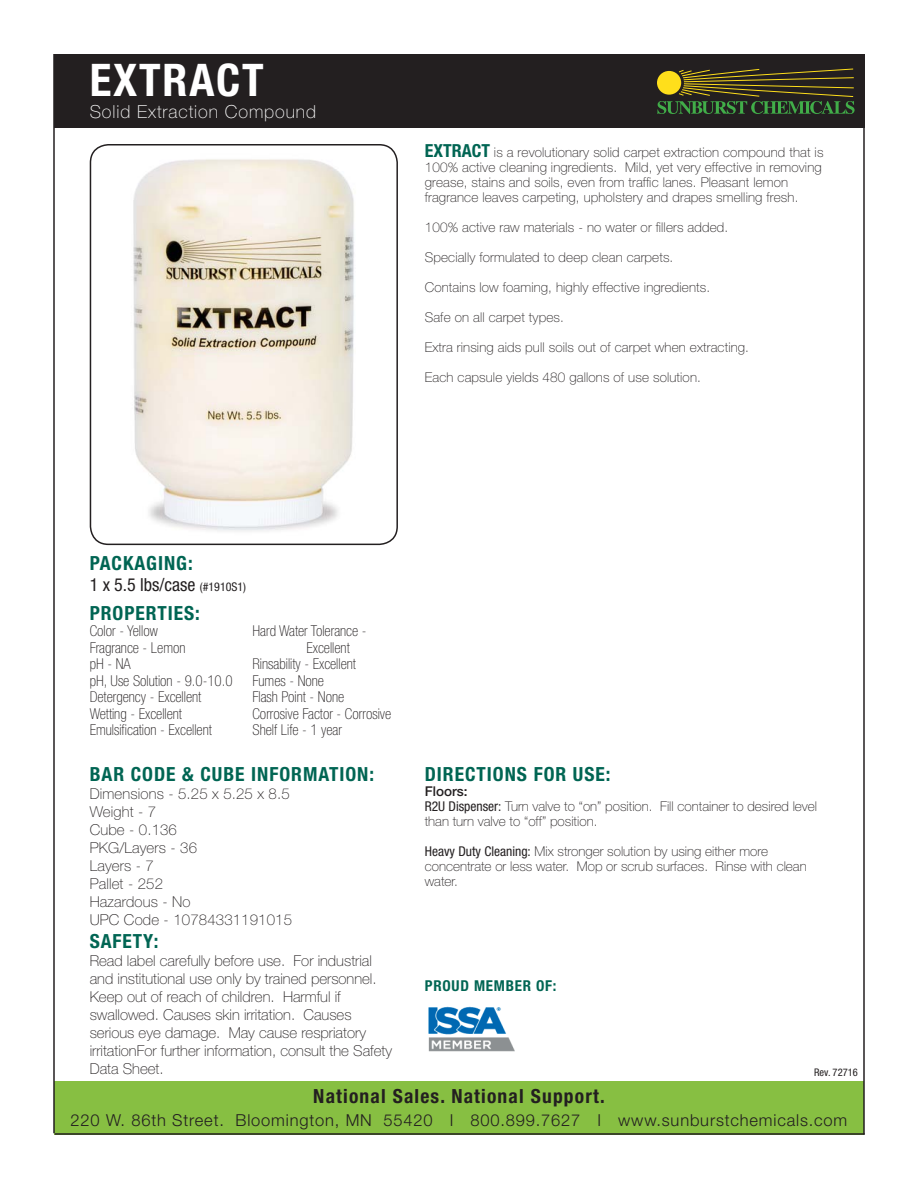
<style>
.page{position:relative;width:918px;height:1188px;background:#fff}
.page>*{position:absolute;margin:0;border:0;box-sizing:border-box;transform-origin:0 0}
.t1{font:700 condensed 45px "Helvetica Neue LT Std";letter-spacing:.04em;color:#fff}
.t2{font:700 condensed 19.5px "Helvetica Neue LT Std";letter-spacing:.05em;color:#006553}
.t3{font:700 condensed 19.5px "Helvetica Neue LT Std";letter-spacing:.06em;color:#231f20}
.t4{font:100 18px "Helvetica Neue LT Std";letter-spacing:.05em;color:#fff}
.t5{font:condensed 18px "Helvetica Neue LT Std";color:#231f20}
.t6{font:300 16.5px "Helvetica Neue LT Std";letter-spacing:.05em;color:#231f20}
.t7{font:100 15px/18px "Helvetica Neue LT Std";color:#231f20}
.t8{font:100 condensed 15px/16.5px "Helvetica Neue LT Std";color:#231f20}
.t9{font:700 condensed 15px "Helvetica Neue LT Std";letter-spacing:.05em;color:#006553}
.t10{font:100 13.5px/15px "Helvetica Neue LT Std";letter-spacing:.01em;color:#231f20}
.t11{font:condensed 10.5px "Helvetica Neue LT Std";color:#231f20}
.s1{font-weight:700;font-stretch:condensed;font-size:18px;color:#006553}
.s2{font-size:12px}
.s3{font-weight:500}
.s4{font-weight:400;font-stretch:condensed}
</style>
<div class="page">
<div style="left:54px;top:54px;width:590px;height:74px;background:#231f20"></div>
<div style="left:54px;top:1081px;width:810px;height:54px;background:#87bf42"></div>
<div style="left:90px;top:144px;width:308px;height:401px;border:2px solid #231f20;border-radius:18px"></div>
<div style="left:644px;top:54px;width:221px;height:74px;background:#231f20"></div>
<svg style="left:657px;top:68px;width:198px;height:46px"></svg>
<hr style="left:53px;top:54px;width:2px;height:1079px;background:#231f20">
<hr style="left:863px;top:108px;width:2px;height:1027px;background:#231f20">
<hr style="left:55px;top:1133px;width:810px;height:2px;background:#231f20">
<img style="left:133px;top:159px;width:221px;height:372px">
<img style="left:428px;top:1006px;width:87px;height:46px">
<h1 class="t1" style="left:90px;top:54px;width:176px">EXTRACT</h1>
<h3 class="t4" style="left:90px;top:105px;width:228px">Solid Extraction Compound</h3>
<p class="t10" style="left:425px;top:146px;width:400px"><span class="s1">EXTRACT</span> is a revolutionary solid carpet extraction compound that is 100% active cleaning ingredients. Mild, yet very effective in removing grease, stains and soils, even from traffic lanes. Pleasant lemon fragrance leaves carpeting, upholstery and drapes smelling fresh.</p>
<p class="t10" style="left:425px;top:221px;width:305px">100% active raw materials - no water or fillers added.</p>
<p class="t10" style="left:425px;top:251px;width:250px">Specially formulated to deep clean carpets.</p>
<p class="t10" style="left:425px;top:281px;width:287px">Contains low foaming, highly effective ingredients.</p>
<p class="t10" style="left:425px;top:311px;width:141px">Safe on all carpet types.</p>
<p class="t10" style="left:425px;top:341px;width:326px">Extra rinsing aids pull soils out of carpet when extracting.</p>
<p class="t10" style="left:425px;top:371px;width:278px">Each capsule yields 480 gallons of use solution.</p>
<h2 class="t2" style="left:90px;top:552px;width:105px">PACKAGING:</h2>
<h3 class="t5" style="left:90px;top:574px;width:158px">1 x 5.5 lbs/case <span class="s2">(#1910S1)</span></h3>
<h2 class="t2" style="left:90px;top:602px;width:112px">PROPERTIES:</h2>
<p class="t8" style="left:90px;top:624px;width:144px">Color - Yellow<br>Fragrance - Lemon<br>pH - NA<br>pH, Use Solution - 9.0-10.0<br>Detergency - Excellent<br>Wetting - Excellent<br>Emulsification - Excellent</p>
<p class="t8" style="left:252px;top:624px;width:116px">Hard Water Tolerance -</p>
<p class="t8" style="left:306px;top:641px;width:45px">Excellent</p>
<p class="t8" style="left:252px;top:657px;width:105px">Rinsability - Excellent</p>
<p class="t8" style="left:252px;top:674px;width:73px">Fumes - None</p>
<p class="t8" style="left:252px;top:690px;width:93px">Flash Point - None</p>
<p class="t8" style="left:252px;top:707px;width:140px">Corrosive Factor - Corrosive</p>
<p class="t8" style="left:252px;top:723px;width:91px">Shelf Life - 1 year</p>
<h2 class="t2" style="left:90px;top:763px;width:286px">BAR CODE &amp; CUBE INFORMATION:</h2>
<p class="t7" style="left:90px;top:786px;width:204px">Dimensions - 5.25 x 5.25 x 8.5<br>Weight - 7<br>Cube - 0.136<br>PKG/Layers - 36<br>Layers - 7<br>Pallet - 252<br>Hazardous - No<br>UPC Code - 10784331191015</p>
<h2 class="t2" style="left:90px;top:930px;width:70px">SAFETY:</h2>
<p class="t7" style="left:90px;top:953px;width:304px">Read label carefully before use. For industrial and institutional use only by trained personnel.<br>Keep out of reach of children. Harmful if swallowed. Causes skin irritation. Causes serious eye damage. May cause respriatory irritationFor further information, consult the Safety Data Sheet.</p>
<h2 class="t2" style="left:425px;top:763px;width:187px">DIRECTIONS FOR USE:</h2>
<p class="t10" style="left:425px;top:785px;width:394px"><span class="s3">Floors:<br></span><span class="s4">R2U Dispenser:</span> Turn valve to “on” position. Fill container to desired level than turn valve to “off” position.</p>
<p class="t10" style="left:425px;top:845px;width:383px"><span class="s4">Heavy Duty Cleaning:</span> Mix stronger solution by using either more concentrate or less water. Mop or scrub surfaces. Rinse with clean water.</p>
<p class="t9" style="left:425px;top:977px;width:133px">PROUD MEMBER OF:</p>
<p class="t11" style="left:814px;top:1067px;width:45px">Rev. 72716</p>
<h2 class="t3" style="left:313px;top:1085px;width:293px">National Sales. National Support.</h2>
<p class="t6" style="left:71px;top:1110px;width:778px">220 W. 86th Street. Bloomington, MN 55420 I 800.899.7627 I www.sunburstchemicals.com</p>
</div>
